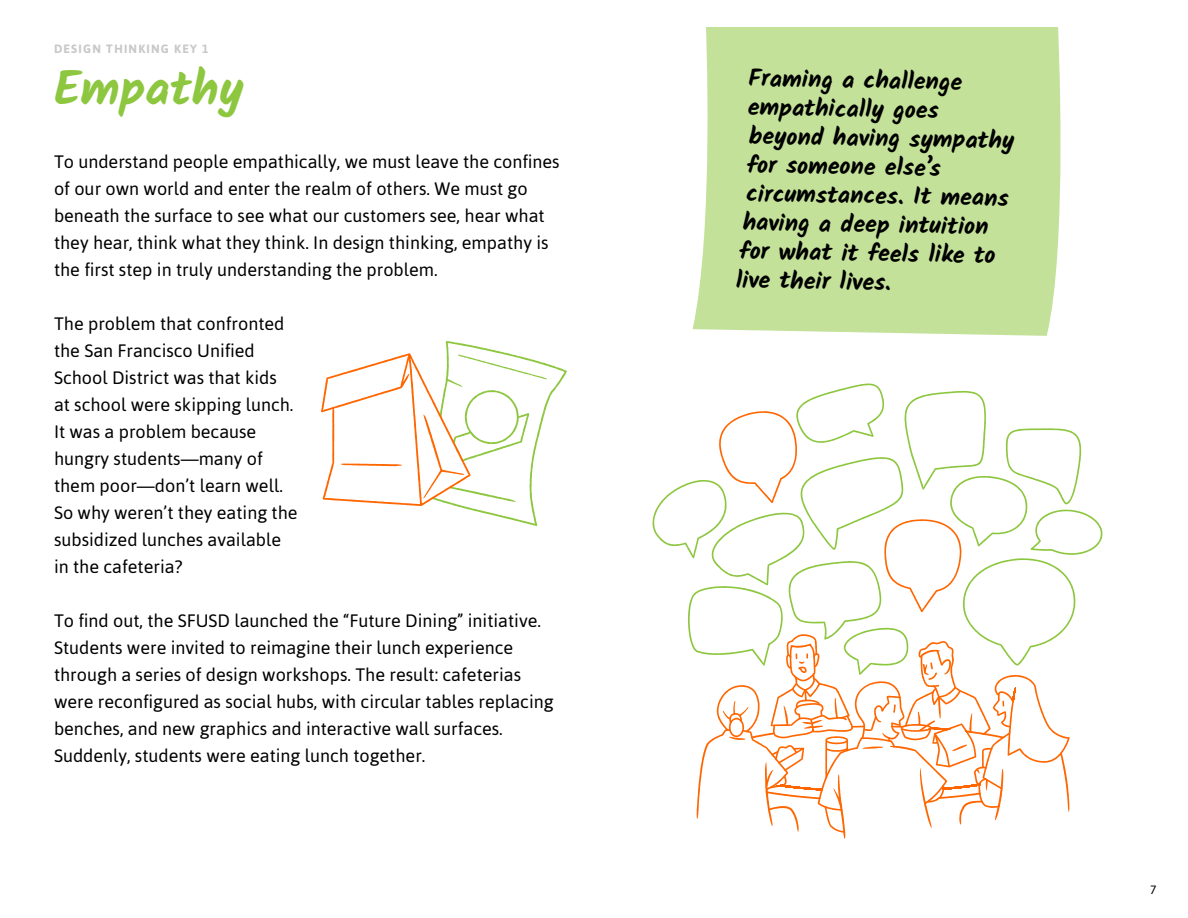
<style>
.page{position:relative;width:1188px;height:918px;background:#fff}
.page>*{position:absolute;margin:0;border:0;box-sizing:border-box;transform-origin:0 0}
.t1{font:700 48px "Kalam";color:#8dc63f}
.t2{font:700 24px "Kalam";color:#000}
.t3{font:18px/27px "Asap";color:#000}
.t4{font:700 12px "Asap";letter-spacing:.1em;color:#c8c8c8}
.t5{font:12px "Asap";color:#000}
</style>
<div class="page">
<svg style="left:653px;top:384px;width:449px;height:455px"></svg>
<svg style="left:321px;top:341px;width:246px;height:185px"></svg>
<div style="left:693px;top:27px;width:368px;height:309px;background:#c3e199"></div>
<p class="t4" style="left:54px;top:41px;width:156px">DESIGN THINKING KEY 1</p>
<h1 class="t1" style="left:54px;top:60px;width:191px">Empathy</h1>
<p class="t3" style="left:54px;top:148px;width:507px">To understand people empathically, we must leave the confines of our own world and enter the realm of others. We must go beneath the surface to see what our customers see, hear what they hear, think what they think. In design thinking, empathy is the first step in truly understanding the problem.</p>
<p class="t3" style="left:54px;top:310px;width:245px">The problem that confronted the San Francisco Unified<br>School District was that kids<br>at school were skipping lunch.<br>It was a problem because hungry students—many of them poor—don’t learn well.<br>So why weren’t they eating the subsidized lunches available in the cafeteria?</p>
<p class="t3" style="left:54px;top:607px;width:501px">To find out, the SFUSD launched the “Future Dining” initiative.<br>Students were invited to reimagine their lunch experience through a series of design workshops. The result: cafeterias were reconfigured as social hubs, with circular tables replacing benches, and new graphics and interactive wall surfaces.<br>Suddenly, students were eating lunch together.</p>
<h2 class="t2" style="left:749px;top:64px;width:215px;rotate:1deg">Framing a challenge</h2>
<h2 class="t2" style="left:748px;top:93px;width:192px;rotate:1deg">empathically goes</h2>
<h2 class="t2" style="left:749px;top:122px;width:267px;rotate:1deg">beyond having sympathy</h2>
<h2 class="t2" style="left:747px;top:150px;width:195px;rotate:1deg">for someone else’s</h2>
<h2 class="t2" style="left:747px;top:179px;width:264px;rotate:1deg">circumstances. It means</h2>
<h2 class="t2" style="left:743px;top:208px;width:247px;rotate:1deg">having a deep intuition</h2>
<h2 class="t2" style="left:740px;top:237px;width:258px;rotate:1deg">for what it feels like to</h2>
<h2 class="t2" style="left:736px;top:265px;width:157px;rotate:1deg">live their lives.</h2>
<p class="t5" style="left:1150px;top:883px;width:8px">7</p>
</div>
